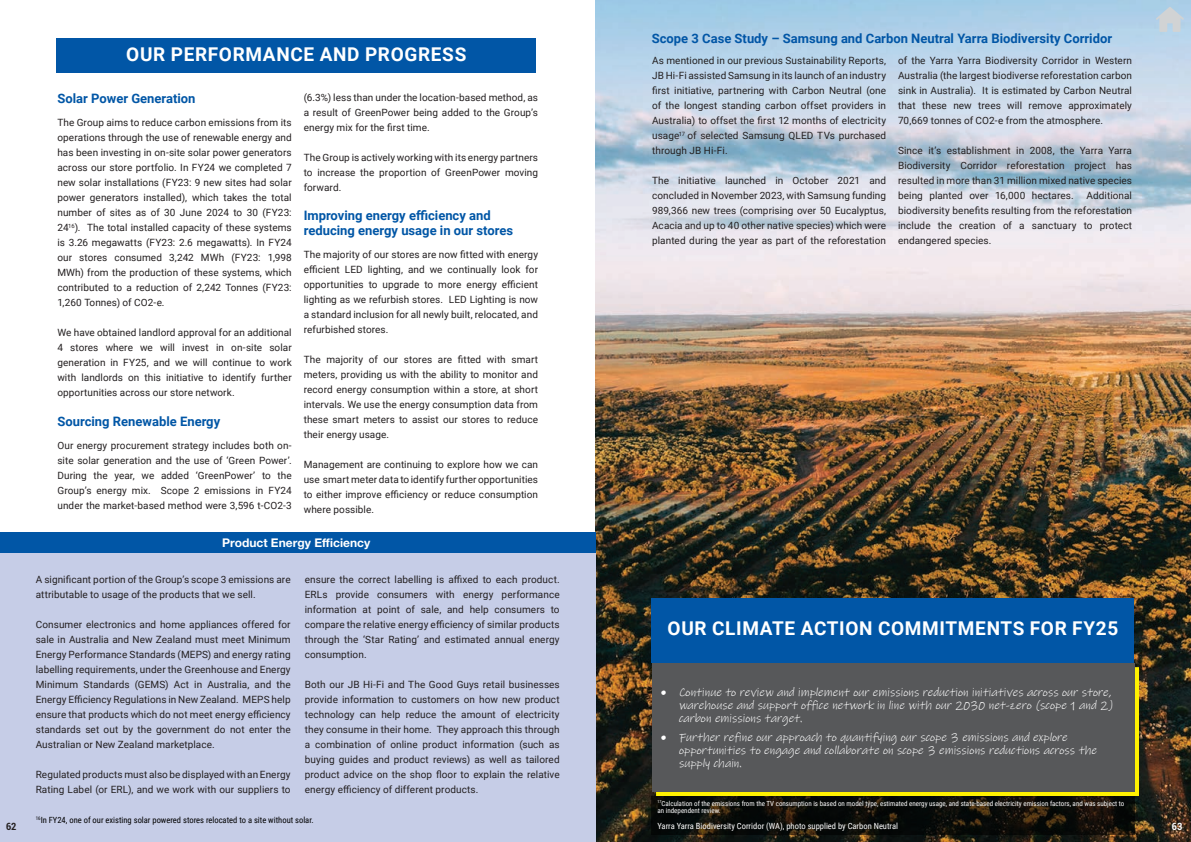
<style>
.page{position:relative;width:1191px;height:842px;background:#fff}
.page>*{position:absolute;margin:0;border:0;box-sizing:border-box;transform-origin:0 0}
.t1{font:700 19px "Roboto";letter-spacing:.035em;color:#fff}
.Blue_Sub_Header{font:700 13px/15px "Roboto";color:#0156a6}
.t2{font:12px/13px "Ink Free";color:#fff}
.t3{font:700 12px "Helvetica Neue LT Std";color:#fff}
.t4{font:12px "JB Callout";color:#231f20}
.t5{font:10px/15px "Roboto";letter-spacing:.005em;color:#231f20;text-align:justify}
.t6{font:700 condensed 10px "Roboto";color:#231f20}
.t7{font:700 condensed 10px "Roboto";color:#fff}
.t8{font:8.5px "Roboto Condensed";color:#000}
.t9{font:8.5px "Roboto Condensed";color:#fff}
.t10{font:7px/7.5px "Roboto Condensed";color:#fff}
</style>
<div class="page">
<img style="left:595px;top:0;width:596px;height:842px">
<svg style="left:652px;top:797px;width:482px;height:38px;background:#100e09"></svg>
<div style="left:56px;top:38px;width:480px;height:34px;background:#0156a6"></div>
<div style="left:0;top:548px;width:595px;height:294px;background:#c6cde7"></div>
<div style="left:0;top:532px;width:595px;height:21px;background:#0156a6"></div>
<div style="left:656px;top:668px;width:483px;height:128px;background:#fff101"></div>
<div style="left:652px;top:663px;width:482px;height:129px;background:#57585a"></div>
<div style="left:652px;top:598px;width:482px;height:65px;background:#0156a6"></div>
<svg style="left:1156px;top:7px;width:27px;height:25px"></svg>
<p class="t4" style="left:4px;top:820px;width:13px">62</p>
<p class="t6" style="left:6px;top:819px;width:12px">62</p>
<p class="t1" style="left:126px;top:41px;width:341px">OUR PERFORMANCE AND PROGRESS</p>
<p class="Blue_Sub_Header" style="left:57px;top:90px;width:140px">Solar Power Generation</p>
<p class="t5" style="left:57px;top:115px;width:236px">The Group aims to reduce carbon emissions from its operations through the use of renewable energy and has been investing in on-site solar power generators across our store portfolio. In FY24 we completed 7 new solar installations (FY23: 9 new sites had solar power generators installed), which takes the total number of sites as of 30 June 2024 to 30 (FY23:<br>24<sup>16</sup>). The total installed capacity of these systems is 3.26 megawatts (FY23: 2.6 megawatts). In FY24 our stores consumed 3,242 MWh (FY23: 1,998<br>MWh) from the production of these systems, which contributed to a reduction of 2,242 Tonnes (FY23:<br>1,260 Tonnes) of CO2-e.</p>
<p class="t5" style="left:57px;top:325px;width:236px">We have obtained landlord approval for an additional 4 stores where we will invest in on-site solar generation in FY25, and we will continue to work with landlords on this initiative to identify further opportunities across our store network.</p>
<p class="Blue_Sub_Header" style="left:57px;top:413px;width:164px">Sourcing Renewable Energy</p>
<p class="t5" style="left:57px;top:438px;width:236px">Our energy procurement strategy includes both on&shy;site solar generation and the use of ‘Green Power’.<br>During the year, we added ‘GreenPower’ to the Group’s energy mix. Scope 2 emissions in FY24 under the market-based method were 3,596 t-CO2-3</p>
<p class="t5" style="left:304px;top:89px;width:236px">(6.3%) less than under the location-based method, as a result of GreenPower being added to the Group’s energy mix for the first time.</p>
<p class="t5" style="left:304px;top:149px;width:236px">The Group is actively working with its energy partners to increase the proportion of GreenPower moving forward.</p>
<p class="Blue_Sub_Header" style="left:304px;top:207px;width:211px">Improving energy efficiency and reducing energy usage in our stores</p>
<p class="t5" style="left:304px;top:246px;width:236px">The majority of our stores are now fitted with energy efficient LED lighting, and we continually look for opportunities to upgrade to more energy efficient lighting as we refurbish stores. LED Lighting is now a standard inclusion for all newly built, relocated, and refurbished stores.</p>
<p class="t5" style="left:304px;top:351px;width:236px">The majority of our stores are fitted with smart meters, providing us with the ability to monitor and record energy consumption within a store, at short intervals. We use the energy consumption data from these smart meters to assist our stores to reduce their energy usage.</p>
<p class="t5" style="left:304px;top:456px;width:236px">Management are continuing to explore how we can use smart meter data to identify further opportunities to either improve efficiency or reduce consumption where possible.</p>
<p class="t3" style="left:222px;top:535px;width:150px">Product Energy Efficiency</p>
<p class="t5" style="left:36px;top:571px;width:256px">A significant portion of the Group’s scope 3 emissions are attributable to usage of the products that we sell.</p>
<p class="t5" style="left:36px;top:616px;width:256px">Consumer electronics and home appliances offered for sale in Australia and New Zealand must meet Minimum Energy Performance Standards (MEPS) and energy rating labelling requirements, under the Greenhouse and Energy Minimum Standards (GEMS) Act in Australia, and the Energy Efficiency Regulations in New Zealand. MEPS help ensure that products which do not meet energy efficiency standards set out by the government do not enter the Australian or New Zealand marketplace.</p>
<p class="t5" style="left:36px;top:766px;width:256px">Regulated products must also be displayed with an Energy<br>Rating Label (or ERL), and we work with our suppliers to</p>
<p class="t5" style="left:305px;top:571px;width:256px">ensure the correct labelling is affixed to each product.<br>ERLs provide consumers with energy performance information at point of sale, and help consumers to compare the relative energy efficiency of similar products through the ‘Star Rating’ and estimated annual energy consumption.</p>
<p class="t5" style="left:305px;top:676px;width:256px">Both our JB Hi-Fi and The Good Guys retail businesses provide information to customers on how new product technology can help reduce the amount of electricity they consume in their home. They approach this through a combination of online product information (such as buying guides and product reviews) as well as tailored product advice on the shop floor to explain the relative energy efficiency of different products.</p>
<p class="t8" style="left:36px;top:814px;width:279px"><sup>16</sup>In FY24, one of our existing solar powered stores relocated to a site without solar.</p>
<p class="Blue_Sub_Header" style="left:652px;top:30px;width:462px">Scope 3 Case Study – Samsung and Carbon Neutral Yarra Biodiversity Corridor</p>
<p class="t5" style="left:652px;top:53px;width:235px">As mentioned in our previous Sustainability Reports, JB Hi-Fi assisted Samsung in its launch of an industry first initiative, partnering with Carbon Neutral (one of the longest standing carbon offset providers in Australia) to offset the first 12 months of electricity usage<sup>17</sup> of selected Samsung QLED TVs purchased through JB Hi-Fi.</p>
<p class="t5" style="left:652px;top:173px;width:235px">The initiative launched in October 2021 and concluded in November 2023, with Samsung funding 989,366 new trees (comprising over 50 Eucalyptus, Acacia and up to 40 other native species) which were planted during the year as part of the reforestation</p>
<p class="t5" style="left:898px;top:53px;width:235px">of the Yarra Yarra Biodiversity Corridor in Western Australia (the largest biodiverse reforestation carbon sink in Australia). It is estimated by Carbon Neutral that these new trees will remove approximately 70,669 tonnes of CO2-e from the atmosphere.</p>
<p class="t5" style="left:898px;top:143px;width:235px">Since it’s establishment in 2008, the Yarra Yarra Biodiversity Corridor reforestation project has resulted in more than 31 million mixed native species being planted over 16,000 hectares.</p>
<p class="t5" style="left:898px;top:188px;width:235px;text-indent:188px">Additional biodiversity benefits resulting from the reforestation include the creation of a sanctuary to protect endangered species.</p>
<p class="t1" style="left:667px;top:615px;width:452px">OUR CLIMATE ACTION COMMITMENTS FOR FY25</p>
<p class="t2" style="left:678px;top:686px;width:438px;text-indent:-18px">• Continue to review and implement our emissions reduction initiatives across our store, warehouse and support office network in line with our 2030 net-zero (scope 1 and 2) carbon emissions target.</p>
<p class="t2" style="left:678px;top:731px;width:421px;text-indent:-18px">• Further refine our approach to quantifying our scope 3 emissions and explore opportunities to engage and collaborate on scope 3 emissions reductions across the supply chain.</p>
<p class="t10" style="left:657px;top:799px;width:468px"><sup>17</sup>Calculation of the emissions from the TV consumption is based on model type, estimated energy usage, and state-based electricity emission factors, and was subject to an independent review.</p>
<p class="t9" style="left:657px;top:820px;width:242px">Yarra Yarra Biodiversity Corridor (WA), photo supplied by Carbon Neutral</p>
<p class="t7" style="left:1171px;top:819px;width:12px">63</p>
</div>
